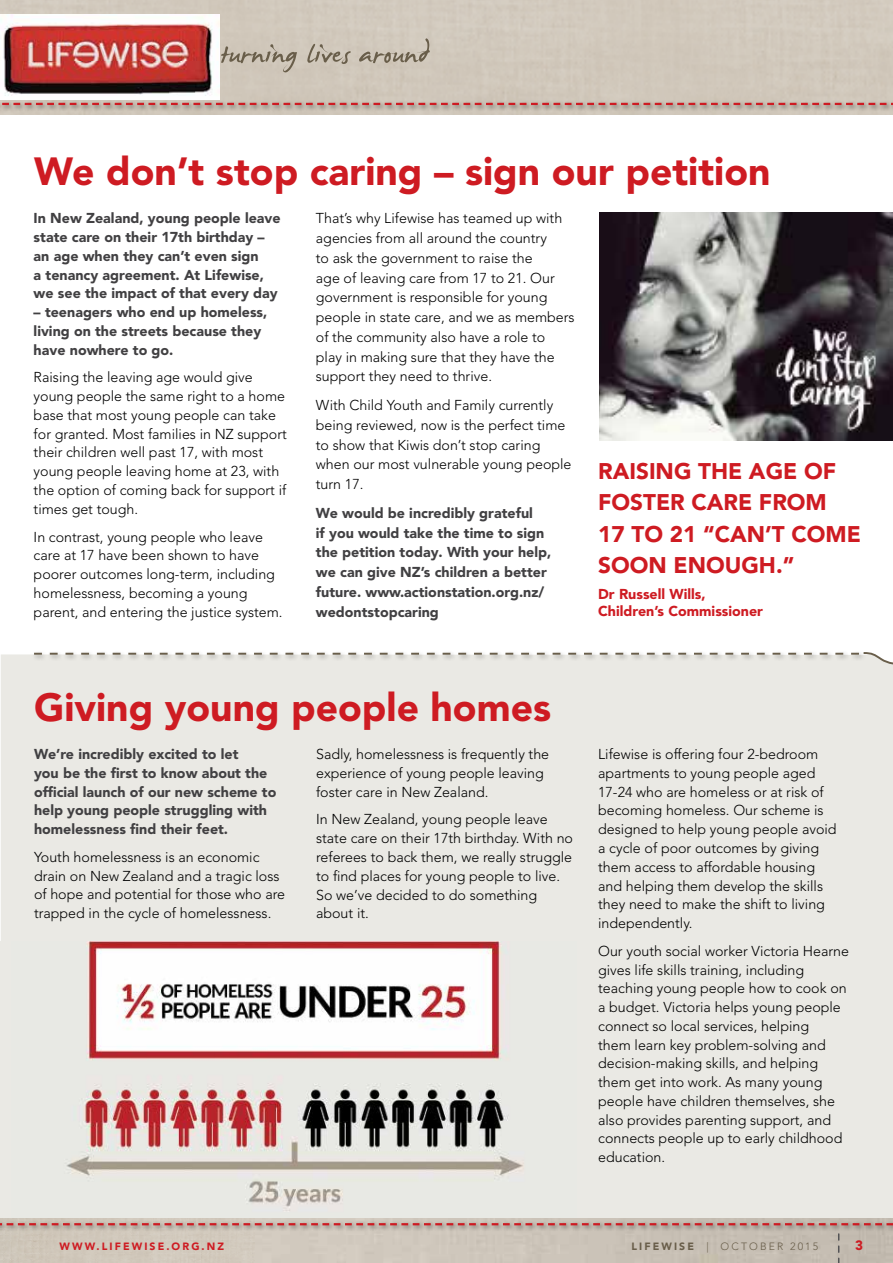
<style>
.page{position:relative;width:893px;height:1263px;background:#fff}
.page>*{position:absolute;margin:0;border:0;box-sizing:border-box;transform-origin:0 0}
.t1{font:900 39px "Avenir LT Pro";color:#ce1b22}
.t2{font:900 22.5px/31.5px "Avenir LT Pro";color:#ce1b22}
.t3{font:300 14.25px/18.8px "Avenir LT Std";color:#000}
.t4{font:900 14.25px/18.8px "Avenir LT Pro";color:#414042}
.t5{font:900 14.25px/17.1px "Avenir LT Pro";color:#ce1b22}
.t6{font:900 13.5px "Avenir LT Pro";color:#ce1b22}
.t7{font:300 10.5px "Avenir LT Std";letter-spacing:.2em;color:#695e4a}
.t8{font:900 10.5px "Avenir LT Pro";letter-spacing:.2em;color:#ce1b22}
.s1{font-family:"Avenir LT Pro";font-weight:900}
</style>
<div class="page">
<img style="left:600px;top:213px;width:293px;height:227px">
<div style="left:1px;top:654px;width:892px;height:564px;background:#eae9e4"></div>
<img style="left:11px;top:941px;width:566px;height:277px">
<div style="left:31px;top:650px;width:835px;height:11px;background:#000;opacity:.35"></div>
<svg style="left:34px;top:651px;width:859px;height:15px"></svg>
<img style="left:0;top:14px;width:220px;height:83px">
<svg style="left:221px;top:38px;width:209px;height:34px"></svg>
<div style="left:0;top:100px;width:893px;height:12px;background:#000;opacity:.5"></div>
<svg style="left:0;top:103px;width:893px;height:2px"></svg>
<svg style="left:838px;top:1234px;width:1px;height:29px"></svg>
<div style="left:0;top:1220px;width:893px;height:12px;background:#000;opacity:.5"></div>
<svg style="left:0;top:1223px;width:893px;height:2px"></svg>
<h1 class="t1" style="left:34px;top:148px;width:738px">We don’t stop caring – sign our petition</h1>
<p class="t4" style="left:34px;top:209px;width:248px">In New Zealand, young people leave state care on their 17th birthday – an age when they can’t even sign<br>a tenancy agreement. At Lifewise, we see the impact of that every day</p>
<p class="t4" style="left:34px;top:303px;width:235px">– teenagers who end up homeless, living on the streets because they have nowhere to go.</p>
<p class="t3" style="left:34px;top:368px;width:255px">Raising the leaving age would give young people the same right to a home base that most young people can take for granted. Most families in NZ support their children well past 17, with most young people leaving home at 23, with the option of coming back for support if times get tough.</p>
<p class="t3" style="left:34px;top:527px;width:250px">In contrast, young people who leave care at 17 have been shown to have poorer outcomes long-term, including homelessness, becoming a young parent, and entering the justice system.</p>
<p class="t3" style="left:316px;top:209px;width:260px;line-height:19.8px">That’s why Lifewise has teamed up with agencies from all around the country<br>to ask the government to raise the<br>age of leaving care from 17 to 21. Our government is responsible for young people in state care, and we as members of the community also have a role to play in making sure that they have the support they need to thrive.</p>
<p class="t3" style="left:316px;top:395px;width:257px;line-height:19.8px">With Child Youth and Family currently being reviewed, now is the perfect time to show that Kiwis don’t stop caring when our most vulnerable young people turn 17.</p>
<p class="t4" style="left:316px;top:503px;width:237px;line-height:19.8px">We would be incredibly grateful<br>if you would take the time to sign the petition today. With your help, we can give NZ’s children a better future. www.actionstation.org.nz/ wedontstopcaring</p>
<h2 class="t2" style="left:598px;top:455px;width:264px">RAISING THE AGE OF<br>FOSTER CARE FROM<br>17 TO 21 “CAN’T COME<br>SOON ENOUGH.”</h2>
<p class="t5" style="left:598px;top:585px;width:166px">Dr Russell Wills,<br>Children’s Commissioner</p>
<h1 class="t1" style="left:34px;top:683px;width:519px">Giving young people homes</h1>
<p class="t4" style="left:34px;top:745px;width:244px">We’re incredibly excited to let<br>you be the first to know about the official launch of our new scheme to help young people struggling with homelessness find their feet.</p>
<p class="t3" style="left:34px;top:848px;width:253px">Youth homelessness is an economic drain on New Zealand and a tragic loss of hope and potential for those who are trapped in the cycle of homelessness.</p>
<p class="t3" style="left:316px;top:745px;width:235px">Sadly, homelessness is frequently the experience of young people leaving foster care in New Zealand.</p>
<p class="t3" style="left:316px;top:810px;width:259px">In New Zealand, young people leave state care on their 17th birthday. With no referees to back them, we really struggle to find places for young people to live.<br>So we’ve decided to do something about it.</p>
<p class="t3" style="left:598px;top:745px;width:240px">Lifewise is offering four 2-bedroom apartments to young people aged<br>17-24 who are homeless or at risk of becoming homeless. Our scheme is designed to help young people avoid a cycle of poor outcomes by giving them access to affordable housing and helping them develop the skills they need to make the shift to living independently.</p>
<p class="t3" style="left:598px;top:941px;width:252px">Our youth social worker Victoria Hearne gives life skills training, including teaching young people how to cook on a budget. Victoria helps young people connect so local services, helping<br>them learn key problem-solving and decision-making skills, and helping them get into work. As many young people have children themselves, she also provides parenting support, and connects people up to early childhood education.</p>
<p class="t8" style="left:60px;top:1240px;width:166px">WWW.LIFEWISE.ORG.NZ</p>
<p class="t7" style="left:631px;top:1240px;width:188px"><span class="s1">LIFEWISE</span> | OCTOBER 2015</p>
<p class="t6" style="left:855px;top:1237px;width:9px">3</p>
</div>
